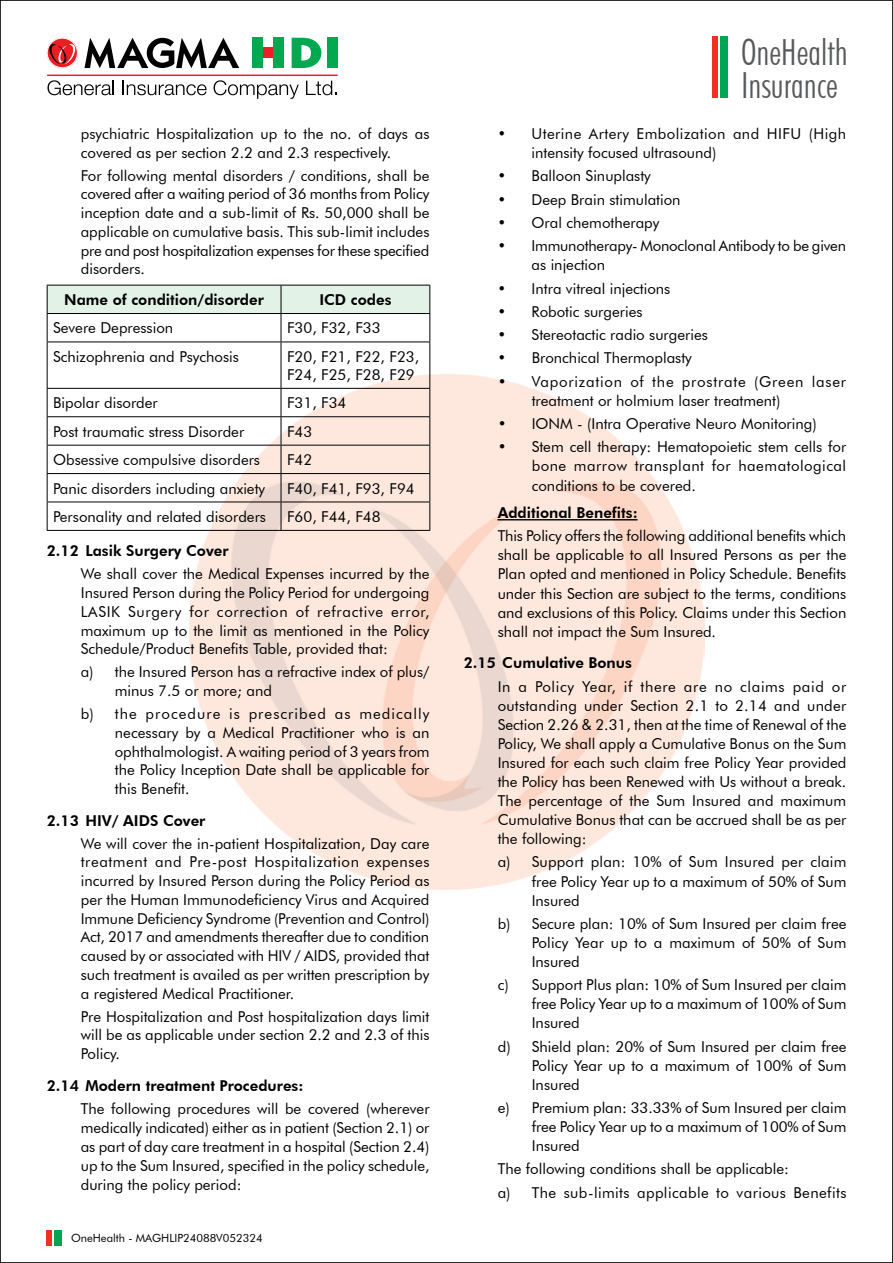
<style>
.page{position:relative;width:893px;height:1263px;background:#fff}
.page>*{position:absolute;margin:0;border:0;box-sizing:border-box;transform-origin:0 0}
.t1{font:300 condensed 36px/33px "Futura BT";color:#58595b}
.t2{font:15px/19px "Futura BT";color:#000;text-align:justify}
.t3{font:800 15px "Futura BT";color:#000}
.t4{font:15px/19px "Futura BT";letter-spacing:.05em;color:#000}
.t5{font:15px/19px "Futura BT";letter-spacing:.03em;color:#000}
.t6{font:11.25px "Futura BT";color:#000}
</style>
<div class="page">
<div style="left:720px;top:37px;width:8px;height:61px;background:#00a651"></div>
<div style="left:712px;top:37px;width:6px;height:61px;background:#ee3124"></div>
<div style="left:54px;top:1230px;width:8px;height:16px;background:#00a651"></div>
<div style="left:47px;top:1230px;width:5px;height:16px;background:#ee3124"></div>
<img style="left:188px;top:373px;width:516px;height:516px">
<svg style="left:85px;top:38px;width:154px;height:30px"></svg>
<svg style="left:47px;top:38px;width:31px;height:30px"></svg>
<div style="left:47px;top:38px;width:31px;height:30px;border:1px solid #fff;border-radius:50%"></div>
<svg style="left:49px;top:44px;width:26px;height:20px"></svg>
<svg style="left:292px;top:38px;width:29px;height:30px"></svg>
<div style="left:327px;top:38px;width:10px;height:30px;background:#00a850"></div>
<div style="left:273px;top:38px;width:10px;height:30px;background:#00a850"></div>
<div style="left:263px;top:48px;width:10px;height:10px;background:#ed1d24"></div>
<div style="left:252px;top:38px;width:11px;height:30px;background:#00a850"></div>
<svg style="left:47px;top:80px;width:67px;height:15px"></svg>
<svg style="left:123px;top:81px;width:84px;height:14px"></svg>
<svg style="left:214px;top:80px;width:85px;height:19px"></svg>
<svg style="left:306px;top:81px;width:31px;height:14px"></svg>
<hr style="left:48px;top:75px;width:289px;height:1px;background:#ed1d24">
<svg style="left:47px;top:285px;width:383px;height:57px"></svg>
<hr style="left:47px;top:342px;width:234px;height:1px;background:#000">
<hr style="left:47px;top:342px;width:1px;height:46px;background:#000">
<hr style="left:281px;top:342px;width:149px;height:1px;background:#000">
<hr style="left:281px;top:342px;width:1px;height:46px;background:#000">
<hr style="left:429px;top:342px;width:1px;height:46px;background:#000">
<hr style="left:47px;top:388px;width:234px;height:1px;background:#000">
<hr style="left:281px;top:388px;width:149px;height:1px;background:#000">
<hr style="left:47px;top:416px;width:234px;height:1px;background:#000">
<hr style="left:281px;top:416px;width:149px;height:1px;background:#000">
<hr style="left:47px;top:445px;width:234px;height:1px;background:#000">
<hr style="left:281px;top:445px;width:149px;height:1px;background:#000">
<hr style="left:47px;top:473px;width:234px;height:1px;background:#000">
<hr style="left:281px;top:473px;width:149px;height:1px;background:#000">
<hr style="left:47px;top:502px;width:234px;height:1px;background:#000">
<svg style="left:47px;top:389px;width:1px;height:141px"></svg>
<hr style="left:281px;top:502px;width:149px;height:1px;background:#000">
<svg style="left:281px;top:389px;width:1px;height:141px"></svg>
<svg style="left:429px;top:389px;width:1px;height:141px"></svg>
<hr style="left:47px;top:530px;width:234px;height:1px;background:#000">
<hr style="left:281px;top:530px;width:149px;height:1px;background:#000">
<hr style="left:497px;top:519px;width:140px;height:1px;background:#000">
<p class="t2" style="left:81px;top:124px;width:350px">psychiatric Hospitalization up to the no. of days as covered as per section 2.2 and 2.3 respectively.</p>
<p class="t2" style="left:81px;top:166px;width:350px">For following mental disorders / conditions, shall be covered after a waiting period of 36 months from Policy inception date and a sub-limit of Rs. 50,000 shall be applicable on cumulative basis. This sub-limit includes pre and post hospitalization expenses for these specified disorders.</p>
<p class="t3" style="left:64px;top:291px;width:201px">Name of condition/disorder</p>
<p class="t3" style="left:319px;top:291px;width:74px">ICD codes</p>
<p class="t2" style="left:53px;top:318px;width:122px">Severe Depression</p>
<p class="t2" style="left:287px;top:318px;width:95px">F30, F32, F33</p>
<p class="t2" style="left:53px;top:347px;width:187px">Schizophrenia and Psychosis</p>
<p class="t2" style="left:287px;top:347px;width:134px;line-height:18px">F20, F21, F22, F23,<br>F24, F25, F28, F29</p>
<p class="t2" style="left:53px;top:393px;width:106px">Bipolar disorder</p>
<p class="t2" style="left:287px;top:393px;width:61px">F31, F34</p>
<p class="t2" style="left:53px;top:422px;width:193px">Post traumatic stress Disorder</p>
<p class="t2" style="left:287px;top:422px;width:27px">F43</p>
<p class="t2" style="left:53px;top:450px;width:208px">Obsessive compulsive disorders</p>
<p class="t2" style="left:287px;top:450px;width:27px">F42</p>
<p class="t2" style="left:53px;top:478px;width:213px">Panic disorders including anxiety</p>
<p class="t2" style="left:287px;top:478px;width:129px">F40, F41, F93, F94</p>
<p class="t2" style="left:53px;top:507px;width:214px">Personality and related disorders</p>
<p class="t2" style="left:287px;top:507px;width:95px">F60, F44, F48</p>
<p class="t3" style="left:47px;top:542px;width:183px">2.12 Lasik Surgery Cover</p>
<p class="t2" style="left:81px;top:564px;width:350px">We shall cover the Medical Expenses incurred by the Insured Person during the Policy Period for undergoing LASIK Surgery for correction of refractive error, maximum up to the limit as mentioned in the Policy Schedule/Product Benefits Table, provided that:</p>
<p class="t2" style="left:115px;top:662px;width:316px;text-indent:-34px">a) the Insured Person has a refractive index of plus/ minus 7.5 or more; and</p>
<p class="t2" style="left:115px;top:704px;width:316px;text-indent:-34px">b) the procedure is prescribed as medically necessary by a Medical Practitioner who is an ophthalmologist. A waiting period of 3 years from the Policy Inception Date shall be applicable for this Benefit.</p>
<p class="t3" style="left:47px;top:811px;width:160px">2.13 HIV/ AIDS Cover</p>
<p class="t2" style="left:81px;top:834px;width:350px">We will cover the in-patient Hospitalization, Day care treatment and Pre-post Hospitalization expenses incurred by Insured Person during the Policy Period as per the Human Immunodeficiency Virus and Acquired Immune Deficiency Syndrome (Prevention and Control)<br>Act, 2017 and amendments thereafter due to condition caused by or associated with HIV / AIDS, provided that such treatment is availed as per written prescription by a registered Medical Practitioner.</p>
<p class="t2" style="left:81px;top:1007px;width:350px">Pre Hospitalization and Post hospitalization days limit will be as applicable under section 2.2 and 2.3 of this Policy.</p>
<p class="t3" style="left:47px;top:1076px;width:258px">2.14 Modern treatment Procedures:</p>
<p class="t2" style="left:81px;top:1099px;width:350px">The following procedures will be covered (wherever medically indicated) either as in patient (Section 2.1) or as part of day care treatment in a hospital (Section 2.4) up to the Sum Insured, specified in the policy schedule, during the policy period:</p>
<p class="t6" style="left:71px;top:1231px;width:193px">OneHealth - MAGHLIP24088V052324</p>
<h1 class="t1" style="left:741px;top:35px;width:108px">OneHealth<br>Insurance</h1>
<p class="t5" style="left:532px;top:124px;width:316px;text-indent:-34px">• Uterine Artery Embolization and HIFU (High intensity focused ultrasound)</p>
<p class="t2" style="left:497px;top:166px;width:155px">• Balloon Sinuplasty</p>
<p class="t2" style="left:498px;top:190px;width:185px">• Deep Brain stimulation</p>
<p class="t2" style="left:498px;top:213px;width:163px">• Oral chemotherapy</p>
<p class="t2" style="left:532px;top:236px;width:316px;text-indent:-34px">• Immunotherapy- Monoclonal Antibody to be given as injection</p>
<p class="t2" style="left:498px;top:279px;width:174px">• Intra vitreal injections</p>
<p class="t2" style="left:498px;top:302px;width:146px">• Robotic surgeries</p>
<p class="t2" style="left:498px;top:325px;width:212px">• Stereotactic radio surgeries</p>
<p class="t2" style="left:498px;top:348px;width:196px">• Bronchical Thermoplasty</p>
<p class="t4" style="left:532px;top:372px;width:316px;text-indent:-34px">• Vaporization of the prostrate (Green laser treatment or holmium laser treatment)</p>
<p class="t2" style="left:498px;top:414px;width:321px">• IONM - (Intra Operative Neuro Monitoring)</p>
<p class="t2" style="left:532px;top:437px;width:316px;text-indent:-34px">• Stem cell therapy: Hematopoietic stem cells for bone marrow transplant for haematological conditions to be covered.</p>
<p class="t3" style="left:498px;top:504px;width:141px">Additional Benefits:</p>
<p class="t2" style="left:498px;top:526px;width:350px">This Policy offers the following additional benefits which shall be applicable to all Insured Persons as per the Plan opted and mentioned in Policy Schedule. Benefits under this Section are subject to the terms, conditions and exclusions of this Policy. Claims under this Section shall not impact the Sum Insured.</p>
<p class="t3" style="left:464px;top:654px;width:170px">2.15 Cumulative Bonus</p>
<p class="t2" style="left:498px;top:677px;width:350px">In a Policy Year, if there are no claims paid or outstanding under Section 2.1 to 2.14 and under Section 2.26 &amp; 2.31, then at the time of Renewal of the Policy, We shall apply a Cumulative Bonus on the Sum Insured for each such claim free Policy Year provided the Policy has been Renewed with Us without a break.<br>The percentage of the Sum Insured and maximum Cumulative Bonus that can be accrued shall be as per the following:</p>
<p class="t2" style="left:532px;top:852px;width:316px;text-indent:-34px">a) Support plan: 10% of Sum Insured per claim free Policy Year up to a maximum of 50% of Sum Insured</p>
<p class="t2" style="left:532px;top:914px;width:316px;text-indent:-34px">b) Secure plan: 10% of Sum Insured per claim free Policy Year up to a maximum of 50% of Sum Insured</p>
<p class="t2" style="left:532px;top:975px;width:316px;text-indent:-34px">c) Support Plus plan: 10% of Sum Insured per claim free Policy Year up to a maximum of 100% of Sum Insured</p>
<p class="t2" style="left:532px;top:1037px;width:316px;text-indent:-34px">d) Shield plan: 20% of Sum Insured per claim free Policy Year up to a maximum of 100% of Sum Insured</p>
<p class="t2" style="left:532px;top:1098px;width:316px;text-indent:-34px">e) Premium plan: 33.33% of Sum Insured per claim free Policy Year up to a maximum of 100% of Sum Insured</p>
<p class="t2" style="left:498px;top:1157px;width:350px;line-height:23.2px">The following conditions shall be applicable:<br>a) The sub-limits applicable to various Benefits</p>
</div>
